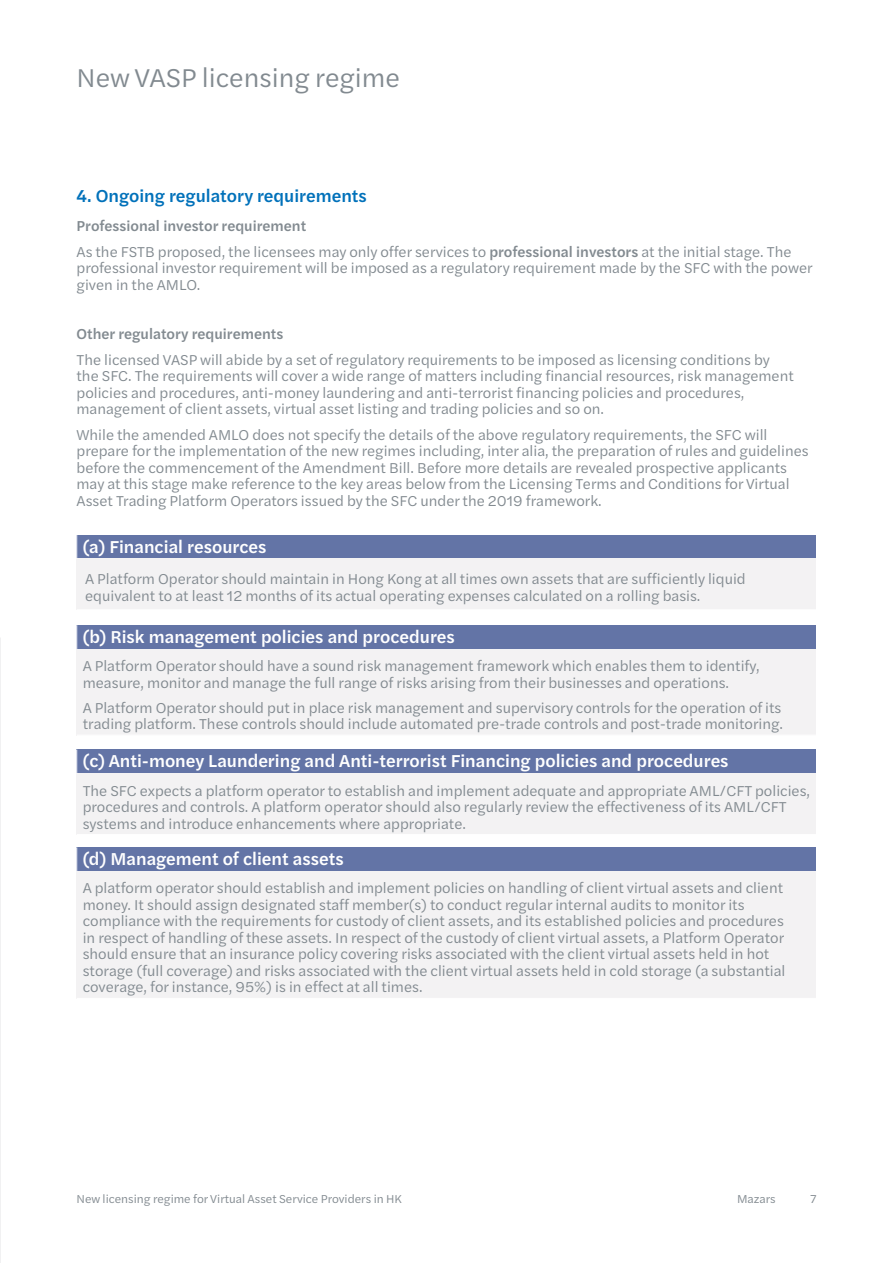
<style>
.page{position:relative;width:893px;height:1263px;background:#fff}
.page>*{position:absolute;margin:0;border:0;box-sizing:border-box;transform-origin:0 0}
.Page_subtitle{font:27px "Halyard Text";color:#828a90}
.Boxout_subtitle{font:500 18px "Halyard Text";color:#fff}
.Body_text{font:500 18px "Halyard Text";color:#0071ba}
.Body_text-2{font:15px/16.5px "Halyard Text";color:#828a90}
.Body_text-3{font:500 15px "Halyard Text";color:#828a90}
.Footer_text{font:12px "Halyard Text";color:#828a90}
.s1{font-weight:500}
</style>
<div class="page">
<img style="left:0;top:637px;width:1px;height:626px">
<div style="left:77px;top:535px;width:739px;height:24px;background:#6374a6"></div>
<div style="left:77px;top:559px;width:739px;height:51px;background:#f3f2f3"></div>
<hr style="left:77px;top:609px;width:739px;height:1px;background:#fff">
<svg style="left:76px;top:535px;width:1px;height:23px"></svg>
<div style="left:77px;top:625px;width:739px;height:24px;background:#6374a6"></div>
<div style="left:77px;top:649px;width:739px;height:86px;background:#f3f2f3"></div>
<svg style="left:76px;top:625px;width:1px;height:24px"></svg>
<div style="left:77px;top:749px;width:739px;height:24px;background:#6374a6"></div>
<div style="left:77px;top:773px;width:739px;height:61px;background:#f3f2f3"></div>
<svg style="left:76px;top:749px;width:1px;height:24px"></svg>
<div style="left:77px;top:847px;width:739px;height:24px;background:#6374a6"></div>
<div style="left:77px;top:871px;width:739px;height:127px;background:#f3f2f3"></div>
<svg style="left:76px;top:847px;width:1px;height:24px"></svg>
<p class="Page_subtitle" style="left:77px;top:58px;width:325px">New VASP licensing regime</p>
<p class="Body_text" style="left:77px;top:183px;width:292px">4. Ongoing regulatory requirements</p>
<p class="Body_text-3" style="left:77px;top:215px;width:231px">Professional investor requirement</p>
<p class="Body_text-2" style="left:77px;top:242px;width:738px">As the FSTB proposed, the licensees may only offer services to <span class="s1">professional investors</span> at the initial stage. The professional investor requirement will be imposed as a regulatory requirement made by the SFC with the power given in the AMLO.</p>
<p class="Body_text-3" style="left:77px;top:323px;width:208px">Other regulatory requirements</p>
<p class="Body_text-2" style="left:77px;top:350px;width:719px">The licensed VASP will abide by a set of regulatory requirements to be imposed as licensing conditions by the SFC. The requirements will cover a wide range of matters including financial resources, risk management policies and procedures, anti-money laundering and anti-terrorist financing policies and procedures, management of client assets, virtual asset listing and trading policies and so on.</p>
<p class="Body_text-2" style="left:77px;top:425px;width:734px">While the amended AMLO does not specify the details of the above regulatory requirements, the SFC will prepare for the implementation of the new regimes including, inter alia, the preparation of rules and guidelines before the commencement of the Amendment Bill. Before more details are revealed prospective applicants may at this stage make reference to the key areas below from the Licensing Terms and Conditions for Virtual Asset Trading Platform Operators issued by the SFC under the 2019 framework.</p>
<p class="Boxout_subtitle" style="left:83px;top:533px;width:185px">(a) Financial resources</p>
<p class="Body_text-2" style="left:85px;top:570px;width:662px">A Platform Operator should maintain in Hong Kong at all times own assets that are sufficiently liquid equivalent to at least 12 months of its actual operating expenses calculated on a rolling basis.</p>
<p class="Boxout_subtitle" style="left:83px;top:624px;width:374px">(b) Risk management policies and procedures</p>
<p class="Body_text-2" style="left:83px;top:657px;width:678px">A Platform Operator should have a sound risk management framework which enables them to identify, measure, monitor and manage the full range of risks arising from their businesses and operations.</p>
<p class="Body_text-2" style="left:83px;top:699px;width:702px">A Platform Operator should put in place risk management and supervisory controls for the operation of its trading platform. These controls should include automated pre-trade controls and post-trade monitoring.</p>
<p class="Boxout_subtitle" style="left:83px;top:748px;width:647px">(c) Anti-money Laundering and Anti-terrorist Financing policies and procedures</p>
<p class="Body_text-2" style="left:83px;top:781px;width:729px">The SFC expects a platform operator to establish and implement adequate and appropriate AML/CFT policies, procedures and controls. A platform operator should also regularly review the effectiveness of its AML/CFT systems and introduce enhancements where appropriate.</p>
<p class="Boxout_subtitle" style="left:83px;top:846px;width:262px">(d) Management of client assets</p>
<p class="Body_text-2" style="left:83px;top:879px;width:704px">A platform operator should establish and implement policies on handling of client virtual assets and client money. It should assign designated staff member(s) to conduct regular internal audits to monitor its compliance with the requirements for custody of client assets, and its established policies and procedures in respect of handling of these assets. In respect of the custody of client virtual assets, a Platform Operator should ensure that an insurance policy covering risks associated with the client virtual assets held in hot storage (full coverage) and risks associated with the client virtual assets held in cold storage (a substantial coverage, for instance, 95%) is in effect at all times.</p>
<p class="Footer_text" style="left:77px;top:1190px;width:327px">New licensing regime for Virtual Asset Service Providers in HK</p>
<p class="Footer_text" style="left:737px;top:1190px;width:40px">Mazars</p>
<p class="Footer_text" style="left:810px;top:1190px;width:8px">7</p>
</div>
